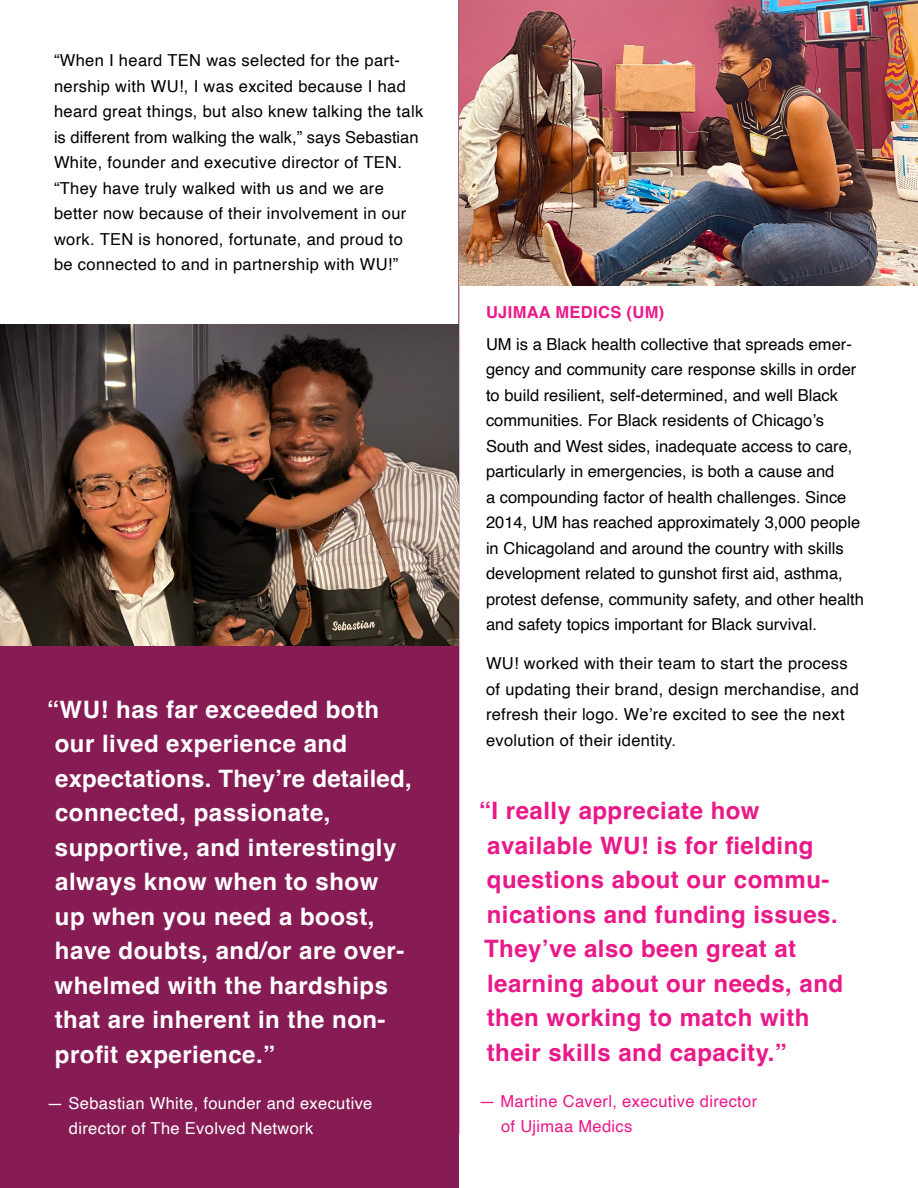
<style>
.page{position:relative;width:918px;height:1188px;background:#fff}
.page>*{position:absolute;margin:0;border:0;box-sizing:border-box;transform-origin:0 0}
.t1{font:700 24px/34.5px "Helvetica";letter-spacing:.02em;color:#fff}
.t2{font:700 24px/34.5px "Helvetica";letter-spacing:.02em;color:#ea1889}
.t3{font:16.5px/25.5px "Helvetica";color:#000}
.t4{font:16.5px/25.5px "Helvetica";letter-spacing:.02em;color:#000}
.t5{font:16.5px/25.5px "Helvetica";letter-spacing:.02em;color:#fff}
.t6{font:16.5px/25.5px "Helvetica";letter-spacing:.02em;color:#ea1889}
.t7{font:700 16.5px "Helvetica";letter-spacing:.02em;color:#ea1889}
</style>
<div class="page">
<hr style="left:459px;top:0;width:1px;height:1134px;background:#871c55">
<img style="left:459px;top:0;width:459px;height:285px">
<div style="left:0;top:646px;width:459px;height:542px;background:#871c55"></div>
<img style="left:0;top:324px;width:459px;height:322px">
<p class="t4" style="left:54px;top:48px;width:371px">“When I heard TEN was selected for the part&shy;nership with WU!, I was excited because I had heard great things, but also knew talking the talk is different from walking the walk,” says Sebastian White, founder and executive director of TEN. “They have truly walked with us and we are better now because of their involvement in our work. TEN is honored, fortunate, and proud to be connected to and in partnership with WU!”</p>
<p class="t1" style="left:55px;top:695px;width:359px;text-indent:-7px">“WU! has far exceeded both our lived experience and expectations. They’re detailed, connected, passionate, supportive, and interestingly always know when to show up when you need a boost, have doubts, and/or are over&shy;whelmed with the hardships that are inherent in the non&shy;profit experience.”</p>
<p class="t5" style="left:69px;top:1090px;width:305px;text-indent:-22px">— Sebastian White, founder and executive director of The Evolved Network</p>
<p class="t7" style="left:486px;top:302px;width:180px">UJIMAA MEDICS (UM)</p>
<p class="t3" style="left:486px;top:332px;width:379px">UM is a Black health collective that spreads emer&shy;gency and community care response skills in order to build resilient, self-determined, and well Black communities. For Black residents of Chicago’s South and West sides, inadequate access to care, particularly in emergencies, is both a cause and<br>a compounding factor of health challenges. Since 2014, UM has reached approximately 3,000 people in Chicagoland and around the country with skills development related to gunshot first aid, asthma, protest defense, community safety, and other health and safety topics important for Black survival.</p>
<p class="t4" style="left:486px;top:651px;width:374px">WU! worked with their team to start the process of updating their brand, design merchandise, and refresh their logo. We’re excited to see the next evolution of their identity.</p>
<h1 class="t2" style="left:479px;top:796px;width:366px">“I really appreciate how available WU! is for fielding questions about our commu&shy;nications and funding issues.<br>They’ve also been great at learning about our needs, and then working to match with their skills and capacity.”</h1>
<p class="t6" style="left:501px;top:1089px;width:258px;text-indent:-22px">— Martine Caverl, executive director of Ujimaa Medics</p>
</div>
